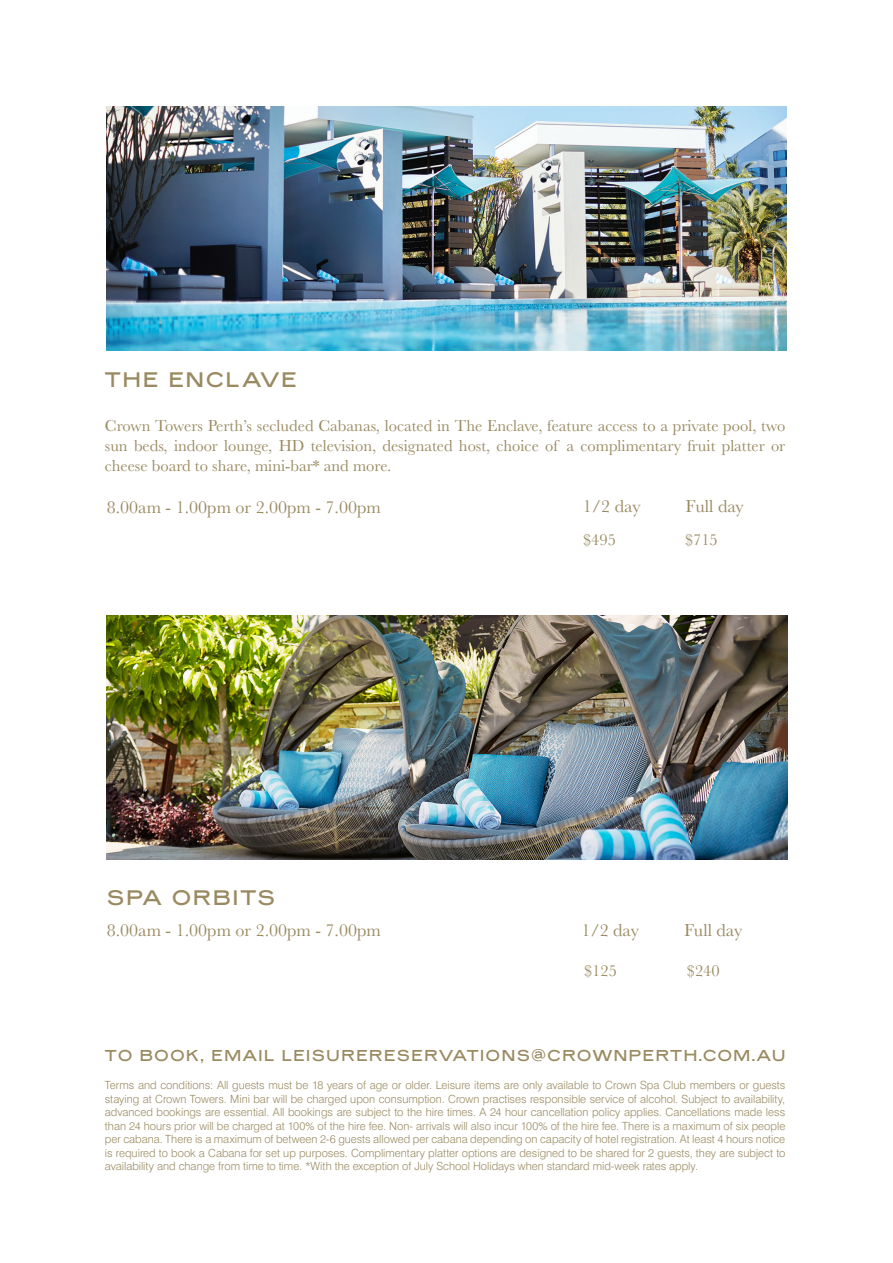
<style>
.page{position:relative;width:893px;height:1263px;background:#fff}
.page>*{position:absolute;margin:0;border:0;box-sizing:border-box;transform-origin:0 0}
.t1{font:21px "Mars Extended";letter-spacing:.1em;color:#9a8a61}
.t2{font:18px "Baskerville";color:#9a8a61}
.t3{font:16.5px/19.8px "Baskerville";color:#9a8a61;text-align:justify}
.t4{font:15.75px "Mars Extended";letter-spacing:.1em;color:#9a8a61}
.t5{font:300 11.25px/13.5px "Swiss 721 BT";color:#9a8a61;text-align:justify}
</style>
<div class="page">
<img style="left:106px;top:106px;width:681px;height:244px">
<img style="left:106px;top:615px;width:681px;height:244px">
<p class="t1" style="left:105px;top:365px;width:193px">THE ENCLAVE</p>
<p class="t3" style="left:105px;top:416px;width:682px">Crown Towers Perth’s secluded Cabanas, located in The Enclave, feature access to a private pool, two sun beds, indoor lounge, HD television, designated host, choice of a complimentary fruit platter or cheese board to share, mini-bar* and more.</p>
<p class="t2" style="left:107px;top:496px;width:276px">8.00am - 1.00pm or 2.00pm - 7.00pm</p>
<p class="t2" style="left:583px;top:494px;width:59px">1/2 day</p>
<p class="t2" style="left:685px;top:494px;width:60px">Full day</p>
<p class="t1" style="left:107px;top:883px;width:170px">SPA ORBITS</p>
<p class="t3" style="left:583px;top:530px;width:34px">$495</p>
<p class="t3" style="left:685px;top:530px;width:34px">$715</p>
<p class="t2" style="left:107px;top:918px;width:276px">8.00am - 1.00pm or 2.00pm - 7.00pm</p>
<p class="t2" style="left:581px;top:918px;width:59px">1/2 day</p>
<p class="t2" style="left:684px;top:918px;width:60px">Full day</p>
<p class="t3" style="left:584px;top:961px;width:34px">$125</p>
<p class="t3" style="left:687px;top:961px;width:34px">$240</p>
<p class="t4" style="left:105px;top:1045px;width:682px">TO BOOK, EMAIL LEISURERESERVATIONS@CROWNPERTH.COM.AU</p>
<p class="t5" style="left:105px;top:1078px;width:682px">Terms and conditions: All guests must be 18 years of age or older. Leisure items are only available to Crown Spa Club members or guests staying at Crown Towers. Mini bar will be charged upon consumption. Crown practises responsible service of alcohol. Subject to availability, advanced bookings are essential. All bookings are subject to the hire times. A 24 hour cancellation policy applies. Cancellations made less than 24 hours prior will be charged at 100% of the hire fee. Non- arrivals will also incur 100% of the hire fee. There is a maximum of six people per cabana. There is a maximum of between 2-6 guests allowed per cabana depending on capacity of hotel registration. At least 4 hours notice is required to book a Cabana for set up purposes. Complimentary platter options are designed to be shared for 2 guests, they are subject to availability and change from time to time. *With the exception of July School Holidays when standard mid-week rates apply.</p>
</div>
